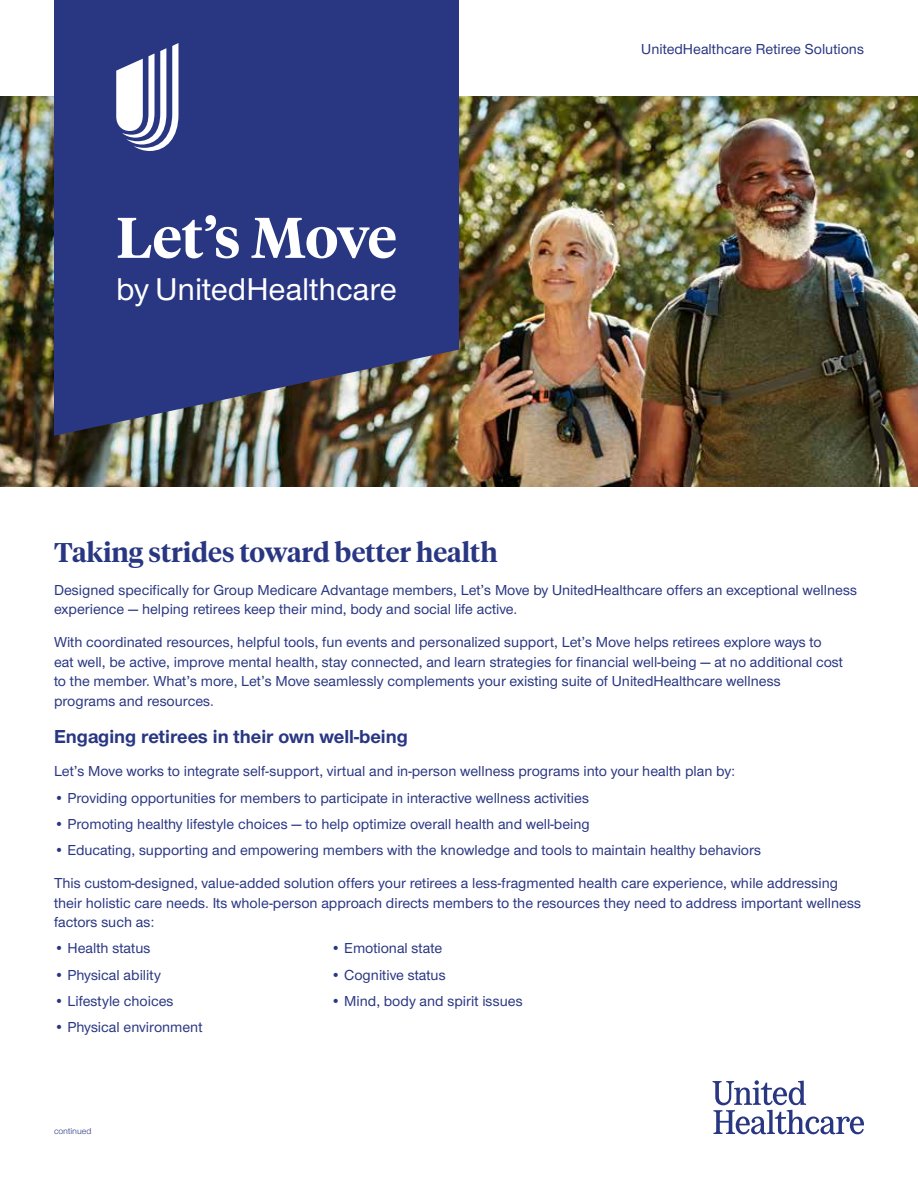
<style>
.page{position:relative;width:918px;height:1188px;background:#fff}
.page>*{position:absolute;margin:0;border:0;box-sizing:border-box;transform-origin:0 0}
.t1{font:600 57px "UHC Serif Headline";letter-spacing:-.01em;color:#fff}
.t2{font:500 32.7px "UHC Sans";color:#fff}
.t3{font:600 27px "UHC Serif Headline";color:#293682}
.t4{font:700 19.5px "UHC Sans";color:#293682}
.t5{font:500 15px/19.5px "UHC Sans";color:#293682}
.t6{font:9px "UHC Sans";color:#293682}
</style>
<div class="page">
<img style="left:0;top:97px;width:918px;height:390px">
<svg style="left:54px;top:0;width:405px;height:436px;background:#303b7d"></svg>
<svg style="left:713px;top:1080px;width:151px;height:54px"></svg>
<svg style="left:116px;top:43px;width:62px;height:108px"></svg>
<h1 class="t1" style="left:116px;top:198px;width:282px">Let’s Move</h1>
<h2 class="t2" style="left:116px;top:267px;width:282px">by UnitedHealthcare</h2>
<p class="t5" style="left:641px;top:39px;width:224px">UnitedHealthcare Retiree Solutions</p>
<h3 class="t3" style="left:54px;top:534px;width:445px">Taking strides toward better health</h3>
<p class="t5" style="left:54px;top:579px;width:805px">Designed specifically for Group Medicare Advantage members, Let’s Move by UnitedHealthcare offers an exceptional wellness experience — helping retirees keep their mind, body and social life active.</p>
<p class="t5" style="left:54px;top:632px;width:791px">With coordinated resources, helpful tools, fun events and personalized support, Let’s Move helps retirees explore ways to eat well, be active, improve mental health, stay connected, and learn strategies for financial well-being — at no additional cost to the member. What’s more, Let’s Move seamlessly complements your existing suite of UnitedHealthcare wellness programs and resources.</p>
<h3 class="t4" style="left:54px;top:724px;width:355px">Engaging retirees in their own well-being</h3>
<p class="t5" style="left:54px;top:761px;width:683px">Let’s Move works to integrate self-support, virtual and in-person wellness programs into your health plan by:</p>
<p class="t5" style="left:54px;top:787px;width:536px">• Providing opportunities for members to participate in interactive wellness activities</p>
<p class="t5" style="left:54px;top:813px;width:537px">• Promoting healthy lifestyle choices — to help optimize overall health and well-being</p>
<p class="t5" style="left:54px;top:840px;width:709px">• Educating, supporting and empowering members with the knowledge and tools to maintain healthy behaviors</p>
<p class="t5" style="left:54px;top:873px;width:809px">This custom-designed, value-added solution offers your retirees a less-fragmented health care experience, while addressing their holistic care needs. Its whole-person approach directs members to the resources they need to address important wellness factors such as:</p>
<p class="t5" style="left:54px;top:938px;width:98px">• Health status</p>
<p class="t5" style="left:54px;top:964px;width:108px">• Physical ability</p>
<p class="t5" style="left:54px;top:990px;width:121px">• Lifestyle choices</p>
<p class="t5" style="left:54px;top:1017px;width:150px">• Physical environment</p>
<p class="t5" style="left:331px;top:938px;width:113px">• Emotional state</p>
<p class="t5" style="left:331px;top:964px;width:116px">• Cognitive status</p>
<p class="t5" style="left:331px;top:991px;width:193px">• Mind, body and spirit issues</p>
<p class="t6" style="left:54px;top:1125px;width:39px">continued</p>
</div>
